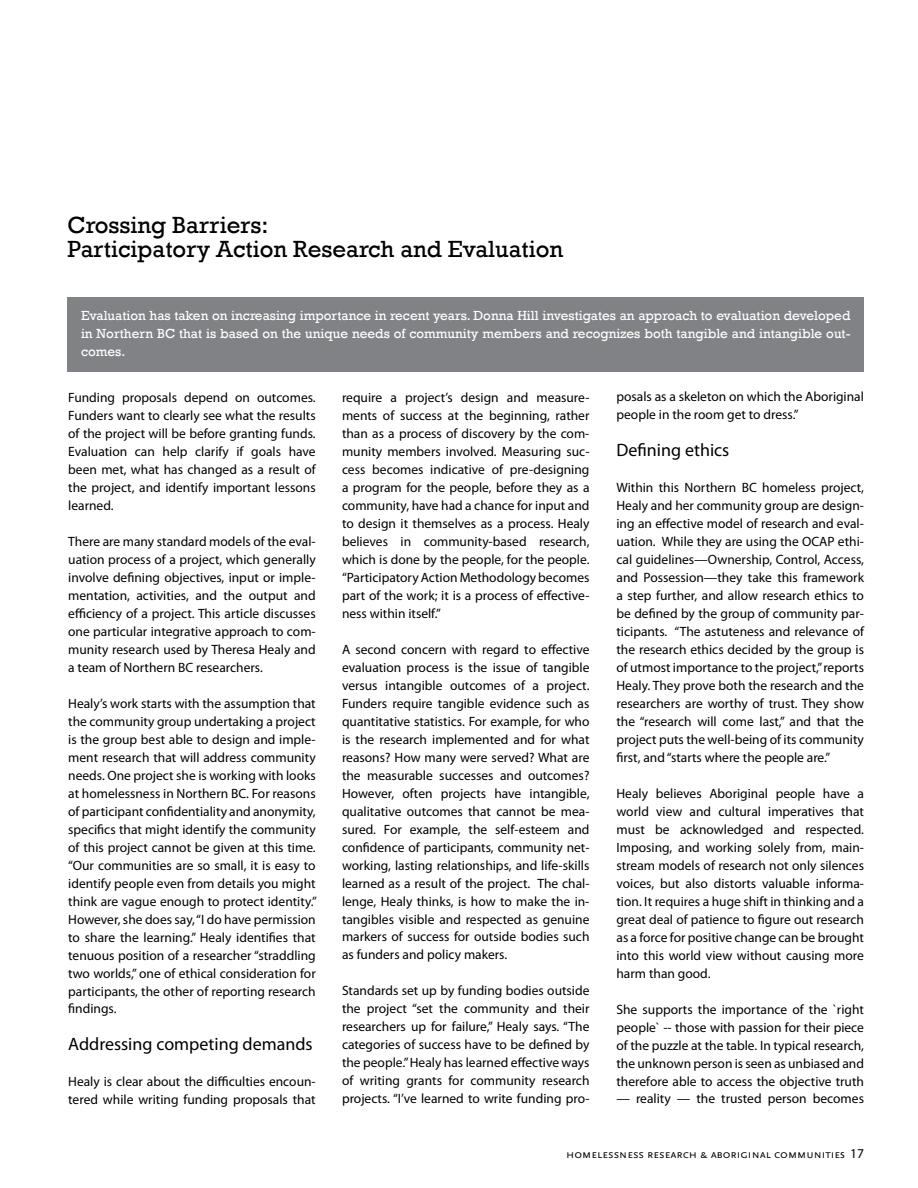
<style>
.page{position:relative;width:918px;height:1188px;background:#fff}
.page>*{position:absolute;margin:0;border:0;box-sizing:border-box;transform-origin:0 0}
.t1{font:24px/24px "Rockwell";color:#000}
.t2{font:18px "Myriad Pro";color:#000}
.t3{font:13.5px/18px "Myriad Pro";color:#000;text-align:justify}
.t4{font:13.5px/18px "Rockwell";color:#fff;text-align:justify}
.t5{font:12px "Scala Sans Caps";color:#000}
.s1{font-family:"Myriad Pro"}
.s2{font-family:"Myriad Pro";font-size:13.5px}
</style>
<div class="page">
<div style="left:68px;top:297px;width:796px;height:75px;background:#808285"></div>
<h1 class="t1" style="left:68px;top:213px;width:497px">Crossing Barriers:<br>Participatory Action Research and Evaluation</h1>
<p class="t4" style="left:81px;top:307px;width:771px">Evaluation has taken on increasing importance in recent years. Donna Hill investigates an approach to evaluation developed in Northern BC that is based on the unique needs of community members and recognizes both tangible and intangible out&shy;comes.</p>
<p class="t3" style="left:68px;top:388px;width:249px">Funding proposals depend on outcomes.<br>Funders want to clearly see what the results of the project will be before granting funds.<br>Evaluation can help clarify if goals have been met, what has changed as a result of the project, and identify important lessons learned.</p>
<p class="t3" style="left:68px;top:532px;width:249px">There are many standard models of the eval&shy;uation process of a project, which generally involve defining objectives, input or imple&shy;mentation, activities, and the output and efficiency of a project. This article discusses one particular integrative approach to com&shy;munity research used by Theresa Healy and a team of Northern BC researchers.</p>
<p class="t3" style="left:68px;top:694px;width:250px">Healy’s work starts with the assumption that the community group undertaking a project is the group best able to design and imple&shy;ment research that will address community needs. One project she is working with looks at homelessness in Northern BC. For reasons of participant confidentiality and anonymity, specifics that might identify the community of this project cannot be given at this time. “Our communities are so small, it is easy to identify people even from details you might think are vague enough to protect identity.” However, she does say, “I do have permission to share the learning.” Healy identifies that tenuous position of a researcher “straddling two worlds,” one of ethical consideration for participants, the other of reporting research findings.</p>
<h2 class="t2" style="left:68px;top:1032px;width:246px">Addressing competing demands</h2>
<p class="t3" style="left:68px;top:1072px;width:249px">Healy is clear about the difficulties encoun&shy;tered while writing funding proposals that</p>
<p class="t3" style="left:342px;top:388px;width:249px">require a project’s design and measure&shy;ments of success at the beginning, rather than as a process of discovery by the com&shy;munity members involved. Measuring suc&shy;cess becomes indicative of pre-designing a program for the people, before they as a community, have had a chance for input and to design it themselves as a process. Healy believes in community-based research, which is done by the people, for the people. “Participatory Action Methodology becomes part of the work; it is a process of effective&shy;ness within itself.”</p>
<p class="t3" style="left:342px;top:640px;width:249px">A second concern with regard to effective evaluation process is the issue of tangible versus intangible outcomes of a project.<br>Funders require tangible evidence such as quantitative statistics. For example, for who is the research implemented and for what reasons? How many were served? What are the measurable successes and outcomes?<br>However, often projects have intangible, qualitative outcomes that cannot be mea&shy;sured. For example, the self-esteem and confidence of participants, community net&shy;working, lasting relationships, and life-skills learned as a result of the project. The chal&shy;lenge, Healy thinks, is how to make the in&shy;tangibles visible and respected as genuine markers of success for outside bodies such as funders and policy makers.</p>
<p class="t3" style="left:342px;top:982px;width:249px">Standards set up by funding bodies outside the project “set the community and their researchers up for failure,” Healy says. “The categories of success have to be defined by the people.” Healy has learned effective ways of writing grants for community research projects. “I’ve learned to write funding pro-</p>
<p class="t3" style="left:617px;top:388px;width:249px">posals as a skeleton on which the Aboriginal people in the room get to dress.”</p>
<h2 class="t2" style="left:617px;top:438px;width:114px">Defining ethics</h2>
<p class="t3" style="left:617px;top:478px;width:249px">Within this Northern BC homeless project, Healy and her community group are design&shy;ing an effective model of research and eval&shy;uation. While they are using the OCAP ethi&shy;cal guidelines—Ownership, Control, Access, and Possession—they take this framework a step further, and allow research ethics to be defined by the group of community par&shy;ticipants. “The astuteness and relevance of the research ethics decided by the group is of utmost importance to the project,” reports Healy. They prove both the research and the researchers are worthy of trust. They show the “research will come last,” and that the project puts the well-being of its community first, and “starts where the people are.”</p>
<p class="t3" style="left:617px;top:784px;width:249px">Healy believes Aboriginal people have a world view and cultural imperatives that must be acknowledged and respected.<br>Imposing, and working solely from, main&shy;stream models of research not only silences voices, but also distorts valuable informa&shy;tion. It requires a huge shift in thinking and a great deal of patience to figure out research as a force for positive change can be brought into this world view without causing more harm than good.</p>
<p class="t3" style="left:617px;top:1000px;width:249px">She supports the importance of the `right people` -- those with passion for their piece of the puzzle at the table. In typical research, the unknown person is seen as unbiased and therefore able to access the objective truth</p>
<p class="t3" style="left:617px;top:1090px;width:249px">— reality — the trusted person becomes</p>
<p class="t5" style="left:566px;top:1147px;width:299px">homelessness research &amp; aboriginal communitie<span class="s1">s</span> <span class="s2">17</span></p>
</div>
